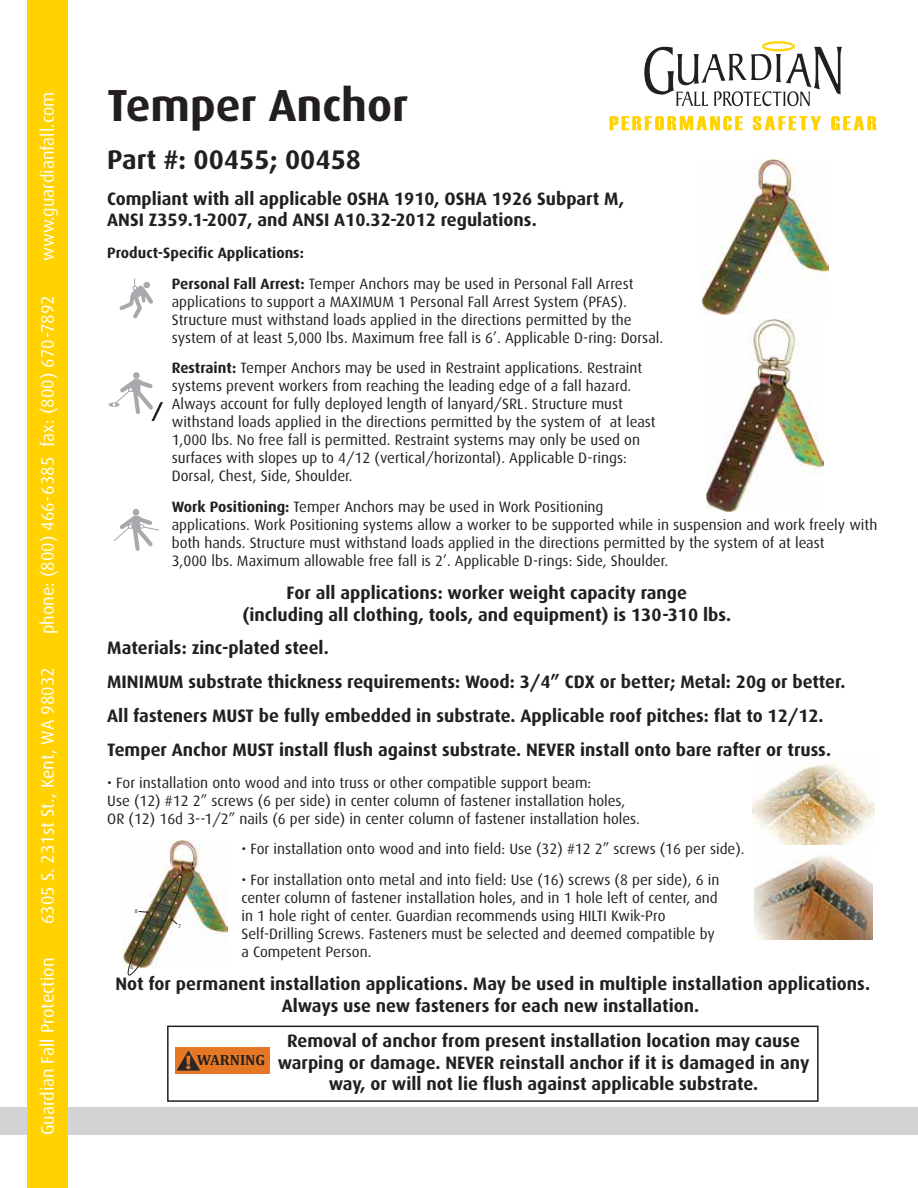
<style>
.page{position:relative;width:918px;height:1188px;background:#fff}
.page>*{position:absolute;margin:0;border:0;box-sizing:border-box;transform-origin:0 0}
.t1{font:700 45px "Dax";color:#231f20}
.t2{font:700 27px "Dax";color:#231f20}
.t3{font:700 18px/21.6px "Dax";color:#231f20;text-align:center}
.t4{font:18px "Dax";color:#fff}
.t5{font:15px/18px "Dax";color:#231f20}
.t6{font:700 15px "Dax";color:#231f20}
.t7{font:700 14.85px "Cambria";color:#231f20}
.t8{font:5.55px "Dax";color:#231f20}
.s1{font-weight:700}
.s2{font-family:"Myriad Pro";font-size:19.65px;color:#e67825}
</style>
<div class="page">
<img style="left:123px;top:840px;width:104px;height:122px">
<img style="left:125px;top:872px;width:60px;height:104px">
<img style="left:754px;top:855px;width:119px;height:85px">
<img style="left:752px;top:764px;width:122px;height:80px">
<div style="left:0;top:1107px;width:918px;height:28px;background:#d1d3d4"></div>
<div style="left:27px;top:0;width:41px;height:1188px;background:#ffd200"></div>
<svg style="left:644px;top:41px;width:198px;height:65px"></svg>
<svg style="left:610px;top:116px;width:133px;height:14px"></svg>
<svg style="left:753px;top:116px;width:68px;height:14px"></svg>
<svg style="left:831px;top:116px;width:46px;height:14px"></svg>
<div style="left:133px;top:372px;width:7px;height:7px;background:#a7a9ac;border-radius:50%"></div>
<svg style="left:109px;top:403px;width:11px;height:4px"></svg>
<svg style="left:113px;top:379px;width:50px;height:42px"></svg>
<svg style="left:119px;top:279px;width:34px;height:40px"></svg>
<svg style="left:114px;top:509px;width:45px;height:42px"></svg>
<div style="left:175px;top:1047px;width:95px;height:27px;background:#e67825"></div>
<svg style="left:177px;top:1050px;width:23px;height:21px"></svg>
<div style="left:167px;top:1026px;width:652px;height:76px;border:2px solid #231f20"></div>
<img style="left:706px;top:320px;width:117px;height:192px">
<img style="left:700px;top:159px;width:129px;height:156px">
<p class="t4" style="left:38px;top:261px;width:171px;rotate:-90deg">www.guardianfall.com</p>
<h1 class="t1" style="left:107px;top:80px;width:303px">Temper Anchor</h1>
<h2 class="t2" style="left:107px;top:144px;width:255px">Part #: 00455; 00458</h2>
<p class="t3" style="left:107px;top:188px;width:519px;text-align:left">Compliant with all applicable OSHA 1910, OSHA 1926 Subpart M,<br>ANSI Z359.1-2007, and ANSI A10.32-2012 regulations.</p>
<p class="t6" style="left:107px;top:244px;width:198px">Product-Specific Applications:</p>
<p class="t4" style="left:38px;top:634px;width:341px;rotate:-90deg">phone: (800) 466-6385 fax: (800) 670-7892</p>
<p class="t4" style="left:38px;top:924px;width:258px;rotate:-90deg">6305 S. 231st St., Kent, WA 98032</p>
<p class="t4" style="left:38px;top:1135px;width:179px;rotate:-90deg">Guardian Fall Protection</p>
<p class="t5" style="left:172px;top:274px;width:493px"><span class="s1">Personal Fall Arrest:</span> Temper Anchors may be used in Personal Fall Arrest applications to support a MAXIMUM 1 Personal Fall Arrest System (PFAS).<br>Structure must withstand loads applied in the directions permitted by the system of at least 5,000 lbs. Maximum free fall is 6’. Applicable D-ring: Dorsal.</p>
<p class="t5" style="left:172px;top:359px;width:485px"><span class="s1">Restraint:</span> Temper Anchors may be used in Restraint applications. Restraint systems prevent workers from reaching the leading edge of a fall hazard.<br>Always account for fully deployed length of lanyard/SRL. Structure must withstand loads applied in the directions permitted by the system of at least 1,000 lbs. No free fall is permitted. Restraint systems may only be used on surfaces with slopes up to 4/12 (vertical/horizontal). Applicable D-rings:<br>Dorsal, Chest, Side, Shoulder.</p>
<p class="t5" style="left:172px;top:498px;width:707px"><span class="s1">Work Positioning:</span> Temper Anchors may be used in Work Positioning<br>applications. Work Positioning systems allow a worker to be supported while in suspension and work freely with both hands. Structure must withstand loads applied in the directions permitted by the system of at least<br>3,000 lbs. Maximum allowable free fall is 2’. Applicable D-rings: Side, Shoulder.</p>
<p class="t3" style="left:242px;top:582px;width:490px">For all applications: worker weight capacity range<br>(including all clothing, tools, and equipment) is 130-310 lbs.</p>
<p class="t3" style="left:107px;top:638px;width:223px">Materials: zinc-plated steel.</p>
<p class="t3" style="left:107px;top:665px;width:740px;line-height:33.9px;text-align:left">MINIMUM substrate thickness requirements: Wood: 3/4” CDX or better; Metal: 20g or better.<br>All fasteners MUST be fully embedded in substrate. Applicable roof pitches: flat to 12/12.</p>
<p class="t3" style="left:107px;top:739px;width:725px">Temper Anchor MUST install flush against substrate. NEVER install onto bare rafter or truss.</p>
<p class="t5" style="left:107px;top:774px;width:534px">• For installation onto wood and into truss or other compatible support beam:<br>Use (12) #12 2” screws (6 per side) in center column of fastener installation holes,<br>OR (12) 16d 3--1/2” nails (6 per side) in center column of fastener installation holes.</p>
<p class="t5" style="left:242px;top:840px;width:505px">• For installation onto wood and into field: Use (32) #12 2” screws (16 per side).</p>
<p class="t5" style="left:242px;top:871px;width:479px">• For installation onto metal and into field: Use (16) screws (8 per side), 6 in center column of fastener installation holes, and in 1 hole left of center, and in 1 hole right of center. Guardian recommends using HILTI Kwik-Pro Self-Drilling Screws. Fasteners must be selected and deemed compatible by a Competent Person.</p>
<p class="t3" style="left:115px;top:973px;width:756px">Not for permanent installation applications. May be used in multiple installation applications.<br>Always use new fasteners for each new installation.</p>
<p class="t7" style="left:185px;top:1050px;width:82px"><span class="s2">!</span> WARNING</p>
<p class="t8" style="left:176px;top:879px;width:4px">1</p>
<p class="t8" style="left:163px;top:897px;width:4px">2</p>
<p class="t8" style="left:161px;top:912px;width:4px">3</p>
<p class="t8" style="left:135px;top:908px;width:4px">8</p>
<p class="t8" style="left:178px;top:923px;width:4px">7</p>
<p class="t8" style="left:149px;top:925px;width:4px">4</p>
<p class="t8" style="left:145px;top:942px;width:4px">5</p>
<p class="t8" style="left:130px;top:964px;width:4px">6</p>
<p class="t3" style="left:278px;top:1030px;width:533px">Removal of anchor from present installation location may cause warping or damage. NEVER reinstall anchor if it is damaged in any way, or will not lie flush against applicable substrate.</p>
</div>
